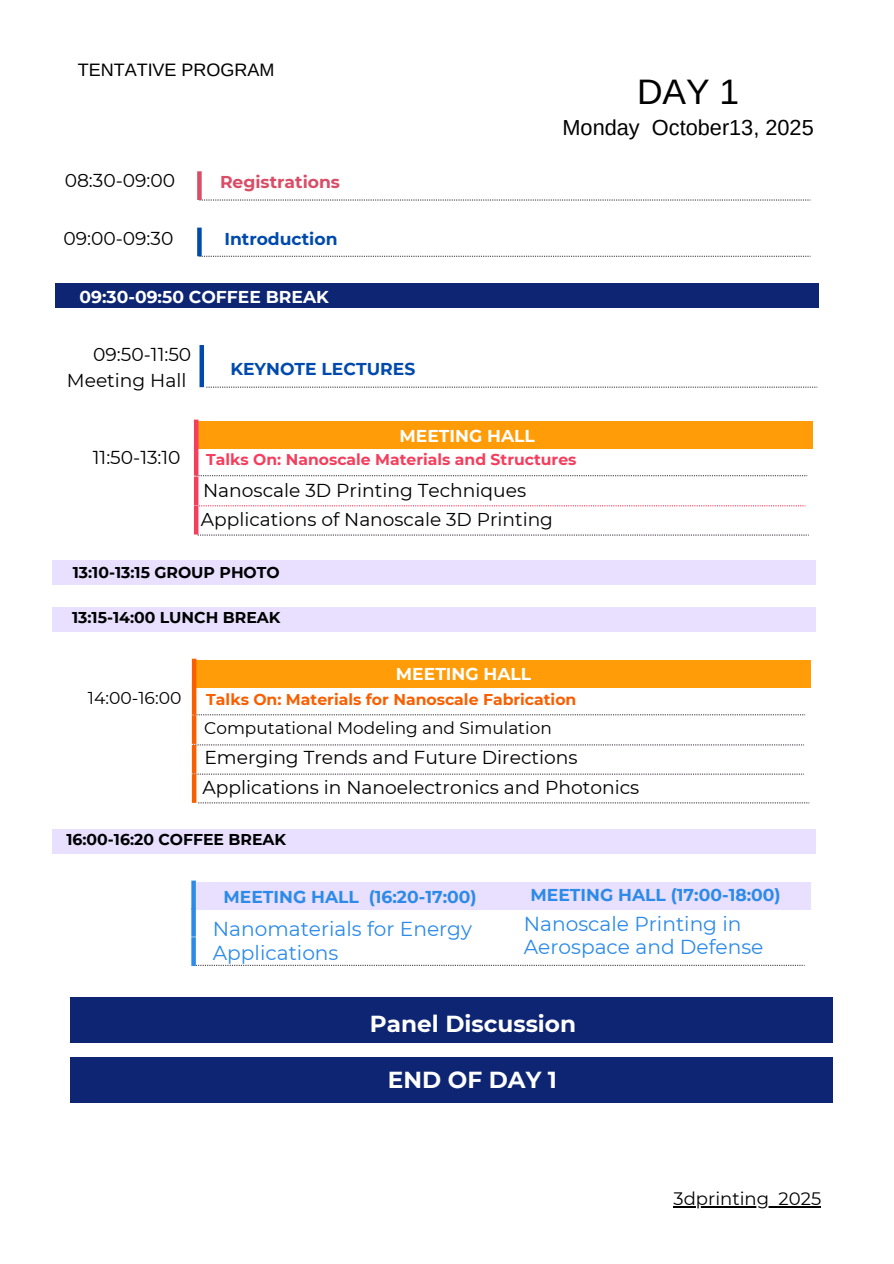
<style>
.page{position:relative;width:894px;height:1264px;background:#fff}
.page>*{position:absolute;margin:0;border:0;box-sizing:border-box;transform-origin:0 0}
.t1{font:35.4px "Arimo";color:#000}
.t2{font:700 23.1px "Montserrat";color:#fff}
.t3{font:21.75px "Arimo";color:#000}
.t4{font:20.1px/23.7px "Montserrat";color:#2c8be8}
.t5{font:18.6px/25.8px "Montserrat";color:#000}
.t6{font:18px "Arimo";color:#000}
.t7{font:18px "Montserrat";color:#000}
.t8{font:700 17.1px "Montserrat";color:#2c8be8}
.t9{font:700 17.1px "Montserrat";color:#fff}
.t10{font:700 17.1px "Montserrat";color:#004aad}
.t11{font:700 17.1px "Montserrat";color:#d94d66}
.t12{font:17.1px "Montserrat";color:#000}
.t13{font:16.95px "Montserrat";color:#000}
.t14{font:700 15.6px "Montserrat";color:#000}
.t15{font:700 15.6px "Montserrat";color:#f85f00}
.t16{font:700 15.6px "Montserrat";color:#f43e5d}
</style>
<div class="page">
<svg style="left:199px;top:256px;width:611px;height:1px"></svg>
<div style="left:197px;top:227px;width:5px;height:29px;background:#004aad"></div>
<svg style="left:202px;top:199px;width:608px;height:1px"></svg>
<div style="left:197px;top:171px;width:5px;height:29px;background:#d94d66"></div>
<div style="left:56px;top:284px;width:762px;height:24px;background:#0d2572"></div>
<svg style="left:206px;top:386px;width:611px;height:2px"></svg>
<div style="left:199px;top:345px;width:5px;height:42px;background:#004aad"></div>
<div style="left:198px;top:421px;width:614px;height:27px;background:#ff9c07"></div>
<hr style="left:194px;top:419px;width:4px;height:29px;background:#f43e5d">
<svg style="left:196px;top:475px;width:611px;height:1px"></svg>
<hr style="left:194px;top:447px;width:4px;height:28px;background:#f43e5d">
<hr style="left:194px;top:476px;width:4px;height:29px;background:#f43e5d">
<svg style="left:194px;top:505px;width:611px;height:1px"></svg>
<hr style="left:194px;top:506px;width:4px;height:28px;background:#f43e5d">
<svg style="left:198px;top:534px;width:609px;height:1px"></svg>
<div style="left:52px;top:560px;width:763px;height:24px;background:#e9dfff"></div>
<div style="left:52px;top:607px;width:763px;height:24px;background:#e9dfff"></div>
<div style="left:52px;top:829px;width:763px;height:24px;background:#e9dfff"></div>
<div style="left:196px;top:881px;width:614px;height:28px;background:#e9dfff"></div>
<div style="left:191px;top:880px;width:5px;height:29px;background:#2c8be8"></div>
<svg style="left:196px;top:964px;width:607px;height:1px"></svg>
<div style="left:191px;top:908px;width:5px;height:28px;background:#2c8be8"></div>
<div style="left:191px;top:937px;width:5px;height:28px;background:#2c8be8"></div>
<div style="left:196px;top:660px;width:614px;height:27px;background:#ff9c07"></div>
<hr style="left:192px;top:658px;width:4px;height:29px;background:#f85f00">
<svg style="left:194px;top:714px;width:610px;height:1px"></svg>
<hr style="left:192px;top:686px;width:4px;height:28px;background:#f85f00">
<hr style="left:192px;top:715px;width:4px;height:29px;background:#f85f00">
<svg style="left:193px;top:744px;width:610px;height:1px"></svg>
<hr style="left:192px;top:745px;width:4px;height:28px;background:#f85f00">
<svg style="left:193px;top:773px;width:610px;height:1px"></svg>
<hr style="left:192px;top:774px;width:4px;height:28px;background:#f85f00">
<svg style="left:198px;top:802px;width:611px;height:1px"></svg>
<div style="left:70px;top:1057px;width:762px;height:46px;background:#0d2572"></div>
<div style="left:70px;top:997px;width:762px;height:46px;background:#0d2572"></div>
<hr style="left:673px;top:1205px;width:96px;height:2px;background:#000">
<hr style="left:778px;top:1205px;width:43px;height:2px;background:#000">
<p class="t6" style="left:78px;top:60px;width:198px">TENTATIVE PROGRAM</p>
<p class="t5" style="left:65px;top:168px;width:112px">08:30-09:00</p>
<p class="t11" style="left:220px;top:171px;width:121px">Registrations</p>
<p class="t5" style="left:63px;top:225px;width:112px">09:00-09:30</p>
<p class="t10" style="left:224px;top:229px;width:115px">Introduction</p>
<p class="t9" style="left:79px;top:286px;width:251px">09:30-09:50 COFFEE BREAK</p>
<p class="t5" style="left:67px;top:341px;width:126px;text-align:right">09:50-11:50<br>Meeting Hall</p>
<p class="t10" style="left:230px;top:358px;width:186px">KEYNOTE LECTURES</p>
<p class="t9" style="left:399px;top:425px;width:137px">MEETING HALL</p>
<h1 class="t1" style="left:636px;top:72px;width:104px">DAY 1</h1>
<p class="t3" style="left:562px;top:116px;width:253px">Monday October13, 2025</p>
<p class="t5" style="left:93px;top:445px;width:89px">11:50-13:10</p>
<p class="t16" style="left:206px;top:450px;width:371px">Talks On: Nanoscale Materials and Structures</p>
<p class="t5" style="left:201px;top:475px;width:353px;line-height:29.2px">Nanoscale 3D Printing Techniques<br>Applications of Nanoscale 3D Printing</p>
<p class="t14" style="left:73px;top:562px;width:208px">13:10-13:15 GROUP PHOTO</p>
<p class="t14" style="left:72px;top:608px;width:210px">13:15-14:00 LUNCH BREAK</p>
<p class="t9" style="left:396px;top:663px;width:137px">MEETING HALL</p>
<p class="t12" style="left:88px;top:687px;width:95px">14:00-16:00</p>
<p class="t15" style="left:206px;top:689px;width:371px">Talks On: Materials for Nanoscale Fabrication</p>
<p class="t13" style="left:204px;top:717px;width:349px">Computational Modeling and Simulation</p>
<p class="t5" style="left:202px;top:742px;width:438px;line-height:30px">Emerging Trends and Future Directions<br>Applications in Nanoelectronics and Photonics</p>
<p class="t14" style="left:66px;top:830px;width:221px">16:00-16:20 COFFEE BREAK</p>
<p class="t8" style="left:223px;top:886px;width:255px">MEETING HALL (16:20-17:00)</p>
<p class="t4" style="left:213px;top:917px;width:260px">Nanomaterials for Energy<br>Applications</p>
<p class="t8" style="left:530px;top:884px;width:252px">MEETING HALL (17:00-18:00)</p>
<p class="t4" style="left:523px;top:911px;width:241px">Nanoscale Printing in<br>Aerospace and Defense</p>
<p class="t2" style="left:370px;top:1009px;width:208px">Panel Discussion</p>
<p class="t2" style="left:388px;top:1065px;width:170px">END OF DAY 1</p>
<p class="t7" style="left:673px;top:1187px;width:149px">3dprinting 2025</p>
</div>
